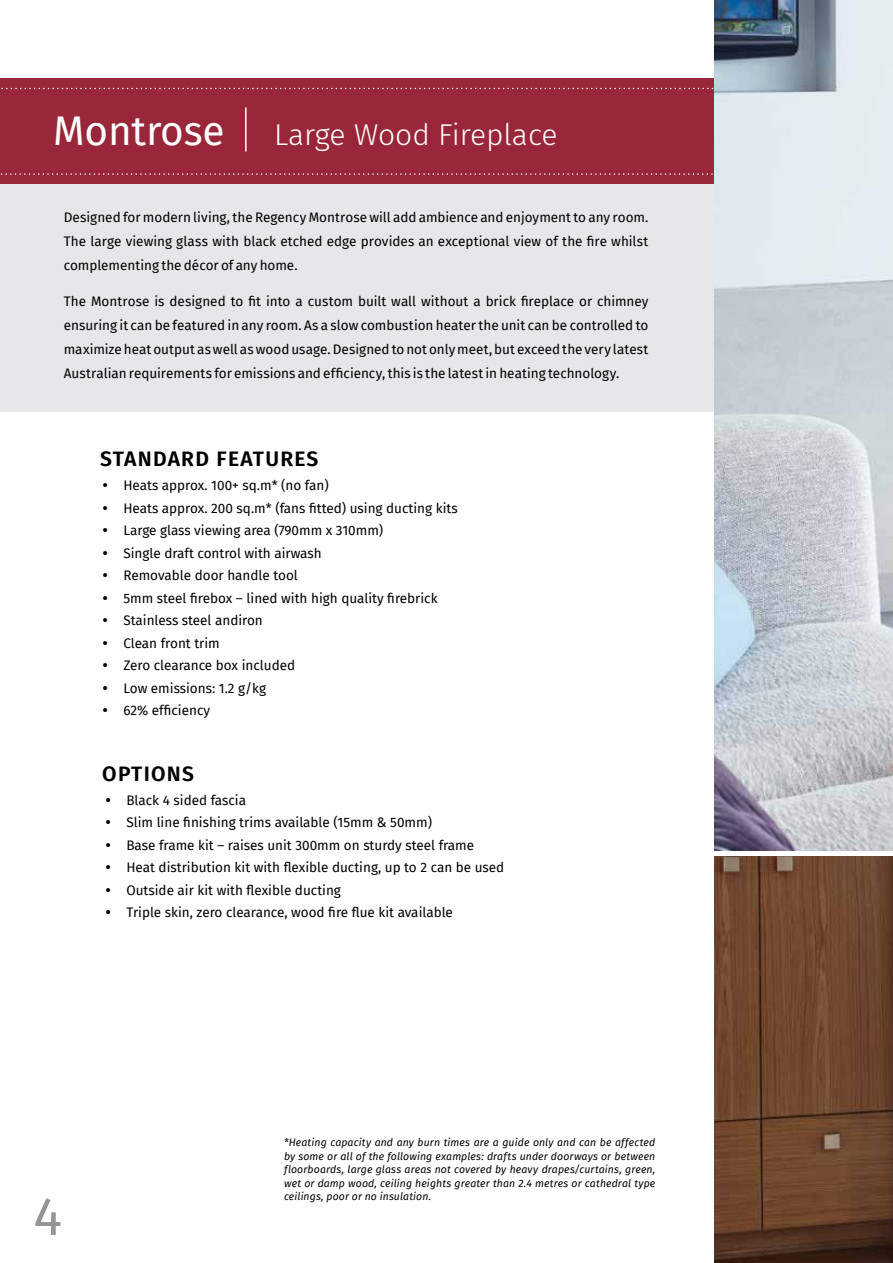
<style>
.page{position:relative;width:893px;height:1263px;background:#fff}
.page>*{position:absolute;margin:0;border:0;box-sizing:border-box;transform-origin:0 0}
.t1{font:54px "Fira Sans";color:#939598}
.t2{font:300 30px "Fira Sans";letter-spacing:-.005em;color:#fff}
.t3{font:600 21px "Fira Sans";letter-spacing:.06em;color:#000}
.t4{font:13.5px/22.5px "Fira Sans";color:#000;text-align:justify}
.t5{font:italic 10.5px/13.5px "Fira Sans";letter-spacing:.01em;color:#000;text-align:justify}
.s1{font-weight:400;font-size:40.5px}
</style>
<div class="page">
<div style="left:0;top:138px;width:748px;height:274px;background:#e6e7e8"></div>
<div style="left:0;top:79px;width:765px;height:105px;background:#992739"></div>
<svg style="left:0;top:88px;width:714px;height:87px"></svg>
<hr style="left:245px;top:107px;width:2px;height:44px;background:#fff">
<img style="left:714px;top:0;width:179px;height:850px">
<img style="left:714px;top:857px;width:179px;height:406px">
<h2 class="t2" style="left:53px;top:114px;width:506px"><span class="s1">Montrose</span> Large Wood Fireplace</h2>
<p class="t4" style="left:64px;top:205px;width:586px;line-height:24px">Designed for modern living, the Regency Montrose will add ambience and enjoyment to any room.<br>The large viewing glass with black etched edge provides an exceptional view of the fire whilst complementing the décor of any home.</p>
<p class="t4" style="left:64px;top:289px;width:586px;line-height:24px">The Montrose is designed to fit into a custom built wall without a brick fireplace or chimney ensuring it can be featured in any room. As a slow combustion heater the unit can be controlled to maximize heat output as well as wood usage. Designed to not only meet, but exceed the very latest Australian requirements for emissions and efficiency, this is the latest in heating technology.</p>
<h3 class="t3" style="left:100px;top:441px;width:220px">STANDARD FEATURES</h3>
<p class="t4" style="left:123px;top:474px;width:336px;text-align:left">Heats approx. 100+ sq.m* (no fan)<br>Heats approx. 200 sq.m* (fans fitted) using ducting kits<br>Large glass viewing area (790mm x 310mm)<br>Single draft control with airwash<br>Removable door handle tool<br>5mm steel firebox – lined with high quality firebrick<br>Stainless steel andiron<br>Clean front trim<br>Zero clearance box included<br>Low emissions: 1.2 g/kg<br>62% efficiency</p>
<h3 class="t3" style="left:102px;top:756px;width:93px">OPTIONS</h3>
<p class="t4" style="left:126px;top:788px;width:379px;text-align:left">Black 4 sided fascia<br>Slim line finishing trims available (15mm &amp; 50mm)<br>Base frame kit – raises unit 300mm on sturdy steel frame Heat distribution kit with flexible ducting, up to 2 can be used Outside air kit with flexible ducting<br>Triple skin, zero clearance, wood fire flue kit available</p>
<h1 class="t1" style="left:33px;top:1175px;width:30px">4</h1>
<p class="t5" style="left:284px;top:1135px;width:373px">*Heating capacity and any burn times are a guide only and can be affected by some or all of the following examples: drafts under doorways or between floorboards, large glass areas not covered by heavy drapes/curtains, green, wet or damp wood, ceiling heights greater than 2.4 metres or cathedral type ceilings, poor or no insulation.</p>
</div>
